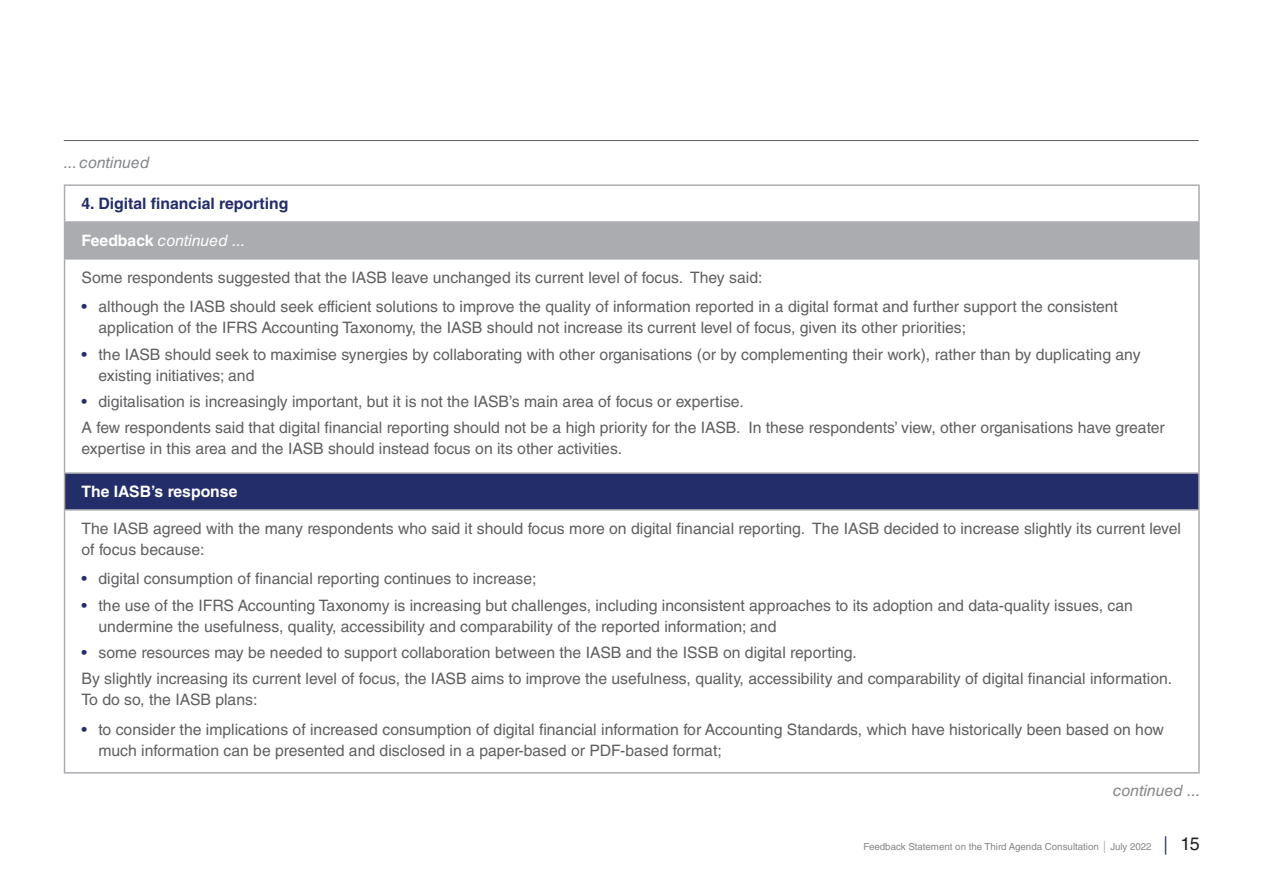
<style>
.page{position:relative;width:1263px;height:893px;background:#fff}
.page>*{position:absolute;margin:0;border:0;box-sizing:border-box;transform-origin:0 0}
.Body_copy{font:15.75px/21px "Helvetica LT Std";color:#5f5f62}
.Body_copy-2{font:700 15.75px "Helvetica LT Std";color:#232d6a}
.Body_copy-3{font:italic 15.75px "Helvetica LT Std";color:#848689}
.Body_copy-4{font:italic 15.75px "Helvetica LT Std";color:#fff}
.Body_copy-5{font:700 15.75px "Helvetica LT Std";color:#fff}
.t1{font:9.75px "Helvetica LT Std";color:#848689}
.s1{font-weight:700;font-style:normal}
.s2{color:#232d6a}
.s3{font-family:"Swift LT Pro";font-size:12px;color:#abacb0}
.s4{font-family:"Swift LT Pro";font-size:18px;color:#232d6a}
.s5{font-size:18px;color:#231f20}
</style>
<div class="page">
<hr style="left:64px;top:140px;width:1135px;height:1px;background:#5f5f62">
<div style="left:65px;top:222px;width:1134px;height:37px;background:#abacb0"></div>
<div style="left:65px;top:473px;width:1134px;height:37px;background:#232d6a"></div>
<hr style="left:64px;top:184px;width:1136px;height:2px;background:#abacb0">
<hr style="left:64px;top:186px;width:1px;height:35px;background:#abacb0">
<hr style="left:1198px;top:186px;width:2px;height:35px;background:#abacb0">
<hr style="left:64px;top:221px;width:1136px;height:2px;background:#abacb0">
<hr style="left:64px;top:223px;width:1px;height:35px;background:#abacb0">
<hr style="left:1198px;top:223px;width:2px;height:35px;background:#abacb0">
<hr style="left:64px;top:258px;width:1136px;height:2px;background:#abacb0">
<hr style="left:64px;top:260px;width:1px;height:212px;background:#abacb0">
<hr style="left:1198px;top:260px;width:2px;height:212px;background:#abacb0">
<hr style="left:64px;top:472px;width:1136px;height:2px;background:#abacb0">
<hr style="left:64px;top:474px;width:1px;height:35px;background:#abacb0">
<hr style="left:1198px;top:474px;width:2px;height:35px;background:#abacb0">
<hr style="left:64px;top:509px;width:1136px;height:2px;background:#abacb0">
<hr style="left:64px;top:511px;width:1px;height:261px;background:#abacb0">
<hr style="left:1198px;top:511px;width:2px;height:261px;background:#abacb0">
<hr style="left:64px;top:772px;width:1136px;height:2px;background:#abacb0">
<p class="Body_copy-3" style="left:64px;top:153px;width:87px">... continued</p>
<p class="Body_copy-2" style="left:82px;top:194px;width:208px">4. Digital financial reporting</p>
<p class="Body_copy-4" style="left:82px;top:231px;width:165px"><span class="s1">Feedback</span> continued ...</p>
<p class="Body_copy" style="left:82px;top:267px;width:682px">Some respondents suggested that the IASB leave unchanged its current level of focus. They said:</p>
<p class="Body_copy" style="left:99px;top:296px;width:1021px;text-indent:-17px"><span class="s2">•</span> although the IASB should seek efficient solutions to improve the quality of information reported in a digital format and further support the consistent application of the IFRS Accounting Taxonomy, the IASB should not increase its current level of focus, given its other priorities;</p>
<p class="Body_copy" style="left:99px;top:344px;width:1043px;text-indent:-17px"><span class="s2">•</span> the IASB should seek to maximise synergies by collaborating with other organisations (or by complementing their work), rather than by duplicating any existing initiatives; and</p>
<p class="Body_copy" style="left:82px;top:391px;width:664px"><span class="s2">•</span> digitalisation is increasingly important, but it is not the IASB’s main area of focus or expertise.</p>
<p class="Body_copy" style="left:82px;top:417px;width:1085px">A few respondents said that digital financial reporting should not be a high priority for the IASB. In these respondents’ view, other organisations have greater expertise in this area and the IASB should instead focus on its other activities.</p>
<p class="Body_copy-5" style="left:82px;top:482px;width:157px">The IASB’s response</p>
<p class="Body_copy" style="left:82px;top:518px;width:1101px">The IASB agreed with the many respondents who said it should focus more on digital financial reporting. The IASB decided to increase slightly its current level of focus because:</p>
<p class="Body_copy" style="left:82px;top:568px;width:456px"><span class="s2">•</span> digital consumption of financial reporting continues to increase;</p>
<p class="Body_copy" style="left:99px;top:595px;width:1036px;text-indent:-17px"><span class="s2">•</span> the use of the IFRS Accounting Taxonomy is increasing but challenges, including inconsistent approaches to its adoption and data-quality issues, can undermine the usefulness, quality, accessibility and comparability of the reported information; and</p>
<p class="Body_copy" style="left:82px;top:642px;width:777px"><span class="s2">•</span> some resources may be needed to support collaboration between the IASB and the ISSB on digital reporting.</p>
<p class="Body_copy" style="left:82px;top:668px;width:1092px">By slightly increasing its current level of focus, the IASB aims to improve the usefulness, quality, accessibility and comparability of digital financial information.<br>To do so, the IASB plans:</p>
<p class="Body_copy" style="left:99px;top:719px;width:1067px;text-indent:-17px"><span class="s2">•</span> to consider the implications of increased consumption of digital financial information for Accounting Standards, which have historically been based on how much information can be presented and disclosed in a paper-based or PDF-based format;</p>
<p class="Body_copy-3" style="left:1113px;top:781px;width:89px">continued ...</p>
<p class="t1" style="left:863px;top:841px;width:338px">Feedback Statement on the Third Agenda Consultation <span class="s3">|</span> July 2022 <span class="s4">|</span> <span class="s5">15</span></p>
</div>
